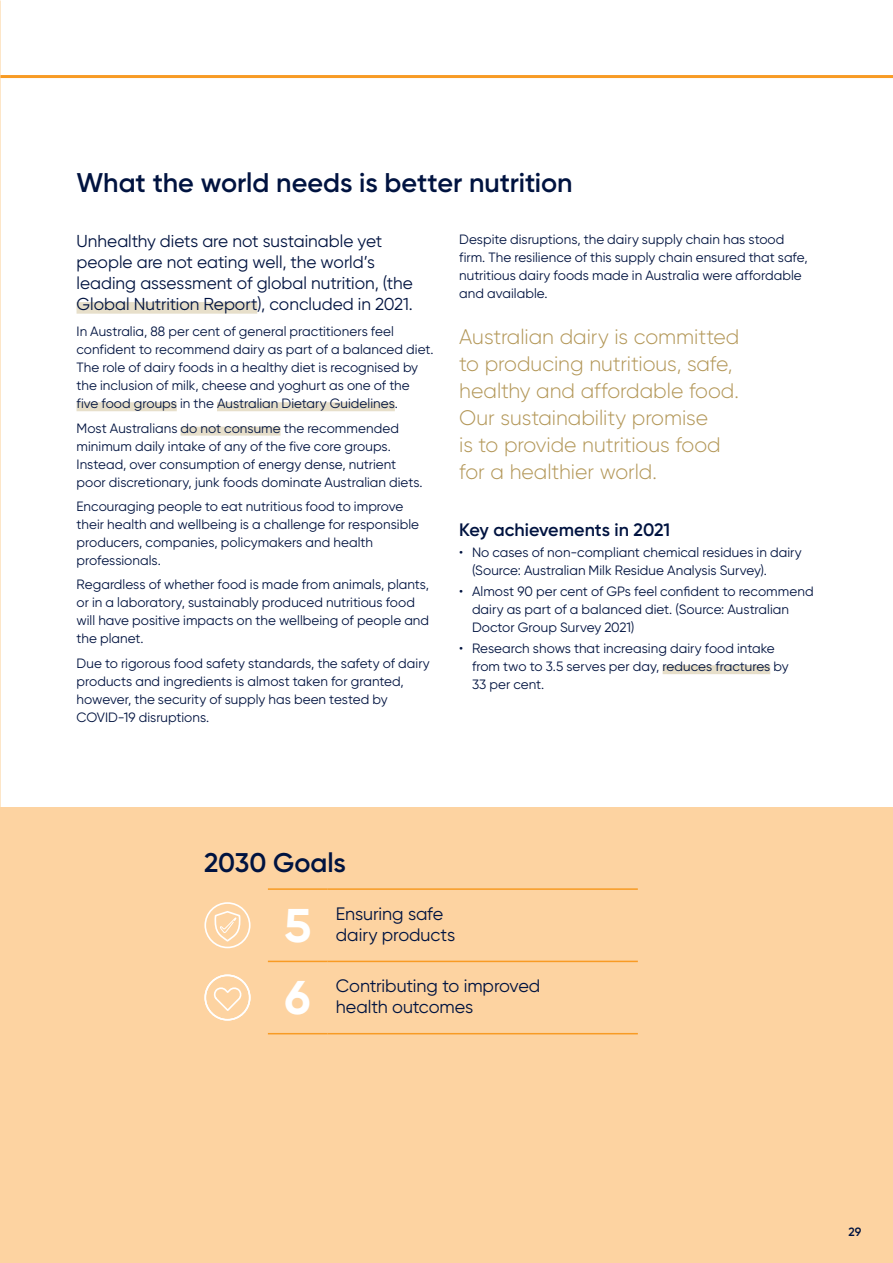
<style>
.page{position:relative;width:893px;height:1263px;background:#fff}
.page>*{position:absolute;margin:0;border:0;box-sizing:border-box;transform-origin:0 0}
.t1{font:700 47.25px "Gilroy";color:#fff}
.t2{font:600 27px "Gilroy";letter-spacing:-.005em;color:#001340}
.t3{font:300 21px/27px "Gilroy";letter-spacing:-.005em;color:#b39758}
.t4{font:18px/21px "Gilroy";letter-spacing:-.005em;color:#001340}
.t5{font:600 18px "Gilroy";color:#001340}
.t6{font:17.25px/21px "Gilroy";color:#001340}
.t7{font:13.5px/18px "Gilroy";letter-spacing:.005em;color:#001340}
.t8{font:600 12px "Gilroy";color:#001340}
</style>
<div class="page">
<div style="left:0;top:808px;width:893px;height:455px;background:#fdd3a1"></div>
<hr style="left:0;top:75px;width:893px;height:3px;background:#f89b24">
<hr style="left:268px;top:888px;width:59px;height:2px;background:#f89b24">
<hr style="left:327px;top:888px;width:311px;height:2px;background:#f89b24">
<hr style="left:268px;top:961px;width:59px;height:1px;background:#f89b24">
<hr style="left:327px;top:961px;width:311px;height:1px;background:#f89b24">
<hr style="left:268px;top:1033px;width:59px;height:1px;background:#f89b24">
<hr style="left:327px;top:1033px;width:311px;height:1px;background:#f89b24">
<div style="left:204px;top:902px;width:47px;height:46px;border:2px solid #fff;border-radius:50%"></div>
<svg style="left:214px;top:911px;width:27px;height:32px"></svg>
<svg style="left:213px;top:987px;width:31px;height:25px"></svg>
<div style="left:204px;top:974px;width:47px;height:46px;border:2px solid #fff;border-radius:50%"></div>
<div style="left:77px;top:302px;width:180px;height:12px;background:#e7dfca"></div>
<div style="left:77px;top:402px;width:100px;height:9px;background:#e7dfca"></div>
<div style="left:217px;top:402px;width:178px;height:9px;background:#e7dfca"></div>
<div style="left:181px;top:427px;width:100px;height:9px;background:#e7dfca"></div>
<div style="left:663px;top:665px;width:107px;height:9px;background:#e7dfca"></div>
<h2 class="t2" style="left:77px;top:165px;width:498px">What the world needs is better nutrition</h2>
<p class="t6" style="left:77px;top:230px;width:338px">Unhealthy diets are not sustainable yet people are not eating well, the world’s leading assessment of global nutrition, (the Global Nutrition Report), concluded in 2021.</p>
<p class="t7" style="left:77px;top:322px;width:358px">In Australia, 88 per cent of general practitioners feel confident to recommend dairy as part of a balanced diet.<br>The role of dairy foods in a healthy diet is recognised by the inclusion of milk, cheese and yoghurt as one of the five food groups in the Australian Dietary Guidelines.</p>
<p class="t7" style="left:77px;top:419px;width:348px">Most Australians do not consume the recommended minimum daily intake of any of the five core groups.<br>Instead, over consumption of energy dense, nutrient poor discretionary, junk foods dominate Australian diets.</p>
<p class="t7" style="left:77px;top:497px;width:344px">Encouraging people to eat nutritious food to improve their health and wellbeing is a challenge for responsible producers, companies, policymakers and health professionals.</p>
<p class="t7" style="left:77px;top:575px;width:354px">Regardless of whether food is made from animals, plants, or in a laboratory, sustainably produced nutritious food will have positive impacts on the wellbeing of people and the planet.</p>
<p class="t7" style="left:77px;top:654px;width:355px">Due to rigorous food safety standards, the safety of dairy products and ingredients is almost taken for granted, however, the security of supply has been tested by COVID-19 disruptions.</p>
<p class="t7" style="left:459px;top:230px;width:350px">Despite disruptions, the dairy supply chain has stood firm. The resilience of this supply chain ensured that safe, nutritious dairy foods made in Australia were affordable and available.</p>
<h3 class="t3" style="left:459px;top:323px;width:282px">Australian dairy is committed to producing nutritious, safe, healthy and affordable food.<br>Our sustainability promise<br>is to provide nutritious food for a healthier world.</h3>
<h3 class="t5" style="left:459px;top:518px;width:212px">Key achievements in 2021</h3>
<p class="t7" style="left:472px;top:543px;width:331px;text-indent:-13px">• No cases of non-compliant chemical residues in dairy (Source: Australian Milk Residue Analysis Survey).</p>
<p class="t7" style="left:472px;top:582px;width:343px;text-indent:-13px">• Almost 90 per cent of GPs feel confident to recommend dairy as part of a balanced diet. (Source: Australian<br>Doctor Group Survey 2021)</p>
<p class="t7" style="left:472px;top:639px;width:318px;text-indent:-13px">• Research shows that increasing dairy food intake from two to 3.5 serves per day, reduces fractures by<br>33 per cent.</p>
<h2 class="t2" style="left:204px;top:846px;width:143px">2030 Goals</h2>
<h1 class="t1" style="left:284px;top:896px;width:29px">5</h1>
<h3 class="t4" style="left:336px;top:903px;width:121px">Ensuring safe dairy products</h3>
<h1 class="t1" style="left:285px;top:968px;width:28px">6</h1>
<h3 class="t4" style="left:336px;top:975px;width:206px">Contributing to improved health outcomes</h3>
<p class="t8" style="left:848px;top:1224px;width:15px">29</p>
</div>
